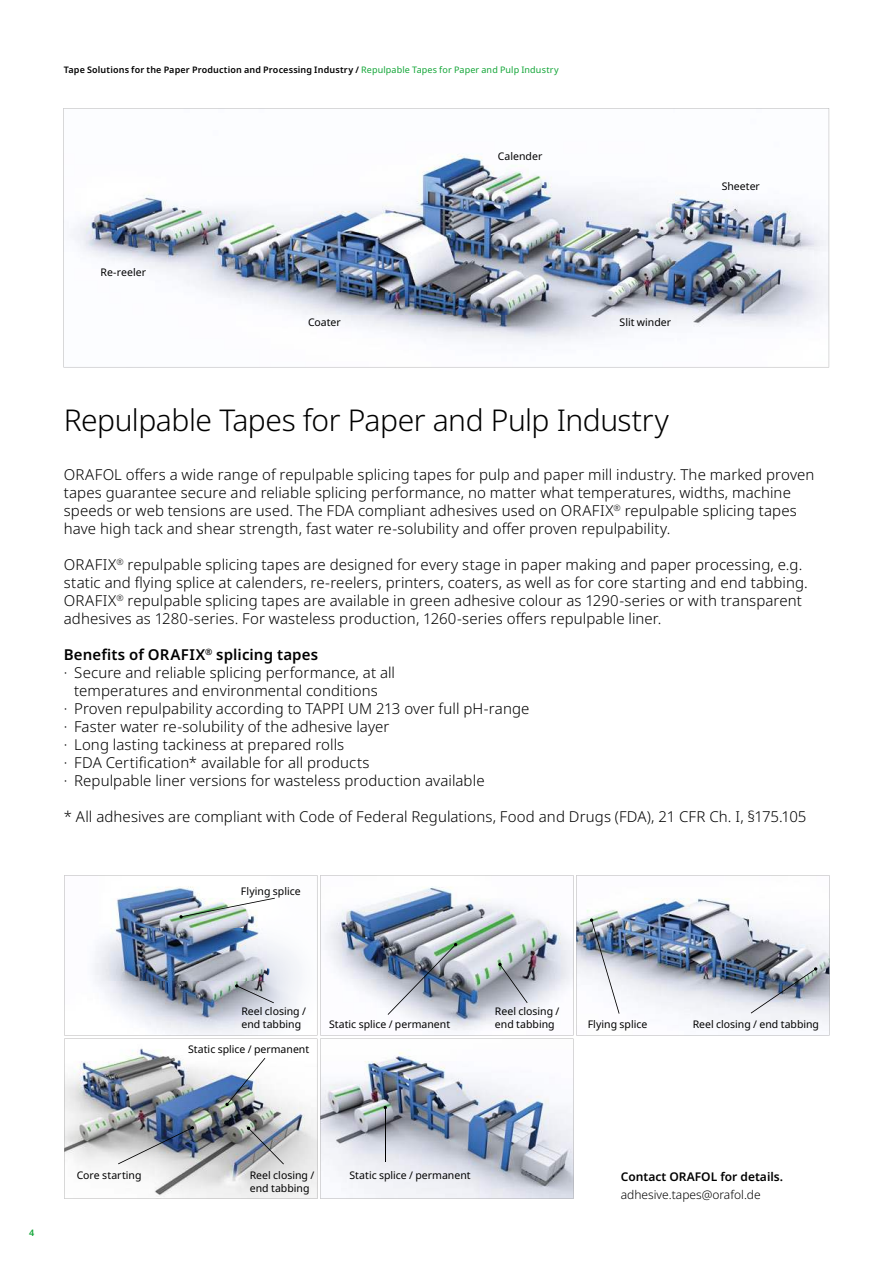
<style>
.page{position:relative;width:893px;height:1263px;background:#fff}
.page>*{position:absolute;margin:0;border:0;box-sizing:border-box;transform-origin:0 0}
.t1{font:300 30px "Noto Sans";letter-spacing:-.015em;color:#000}
.t2{font:300 15px/18px "Noto Sans";letter-spacing:.005em;color:#000}
.t3{font:600 15px "Noto Sans";letter-spacing:.01em;color:#000}
.t4{font:600 12px "Noto Sans";color:#000}
.t5{font:300 12px "Noto Sans";color:#000}
.t6{font:10.5px/12.6px "Noto Sans";color:#000}
.t7{font:600 9px "Noto Sans";letter-spacing:.015em;color:#000}
.t8{font:600 9px "Noto Sans";color:#12a537}
.s1{font-weight:400;color:#12a537}
</style>
<div class="page">
<img style="left:63px;top:108px;width:766px;height:259px">
<img style="left:64px;top:875px;width:765px;height:324px">
<p class="t7" style="left:64px;top:64px;width:496px">Tape Solutions for the Paper Production and Processing Industry / <span class="s1">Repulpable Tapes for Paper and Pulp Industry</span></p>
<p class="t6" style="left:101px;top:266px;width:47px">Re-reeler</p>
<p class="t6" style="left:498px;top:151px;width:46px">Calender</p>
<p class="t6" style="left:308px;top:317px;width:34px">Coater</p>
<p class="t6" style="left:620px;top:317px;width:53px">Slit winder</p>
<h1 class="t1" style="left:64px;top:399px;width:606px">Repulpable Tapes for Paper and Pulp Industry</h1>
<p class="t6" style="left:722px;top:180px;width:40px">Sheeter</p>
<p class="t2" style="left:64px;top:466px;width:752px">ORAFOL offers a wide range of repulpable splicing tapes for pulp and paper mill industry. The marked proven tapes guarantee secure and reliable splicing performance, no matter what temperatures, widths, machine speeds or web tensions are used. The FDA compliant adhesives used on ORAFIX<sup>®</sup> repulpable splicing tapes have high tack and shear strength, fast water re-solubility and offer proven repulpability.</p>
<p class="t2" style="left:64px;top:556px;width:746px">ORAFIX<sup>®</sup> repulpable splicing tapes are designed for every stage in paper making and paper processing, e.g. static and 昀氀ying splice at calenders, re-reelers, printers, coaters, as well as for core starting and end tabbing.<br>ORAFIX<sup>®</sup> repulpable splicing tapes are available in green adhesive colour as 1290-series or with transparent adhesives as 1280-series. For wasteless production, 1260-series offers repulpable liner.</p>
<p class="t3" style="left:64px;top:644px;width:256px">Bene昀椀ts of ORAFIX<sup>®</sup> splicing tapes</p>
<p class="t2" style="left:64px;top:665px;width:333px">· Secure and reliable splicing performance, at all</p>
<p class="t2" style="left:74px;top:683px;width:305px">temperatures and environmental conditions</p>
<p class="t2" style="left:64px;top:700px;width:467px">· Proven repulpability according to TAPPI UM 213 over full pH-range</p>
<p class="t2" style="left:64px;top:719px;width:327px">· Faster water re-solubility of the adhesive layer</p>
<p class="t2" style="left:64px;top:736px;width:282px">· Long lasting tackiness at prepared rolls</p>
<p class="t2" style="left:64px;top:754px;width:307px">· FDA Certi昀椀cation* available for all products</p>
<p class="t2" style="left:64px;top:773px;width:422px">· Repulpable liner versions for wasteless production available</p>
<p class="t2" style="left:64px;top:808px;width:744px">* All adhesives are compliant with Code of Federal Regulations, Food and Drugs (FDA), 21 CFR Ch. I, §175.105</p>
<p class="t6" style="left:241px;top:886px;width:61px">Flying splice</p>
<p class="t6" style="left:241px;top:1006px;width:66px">Reel closing / end tabbing</p>
<p class="t6" style="left:188px;top:1044px;width:123px">Static splice / permanent</p>
<p class="t6" style="left:495px;top:1006px;width:66px">Reel closing / end tabbing</p>
<p class="t6" style="left:329px;top:1018px;width:123px">Static splice / permanent</p>
<p class="t6" style="left:588px;top:1018px;width:61px">Flying splice</p>
<p class="t6" style="left:693px;top:1018px;width:128px">Reel closing / end tabbing</p>
<p class="t8" style="left:29px;top:1229px;width:7px">4</p>
<p class="t6" style="left:77px;top:1170px;width:66px">Core starting</p>
<p class="t6" style="left:250px;top:1170px;width:66px">Reel closing / end tabbing</p>
<p class="t6" style="left:350px;top:1170px;width:123px">Static splice / permanent</p>
<p class="t4" style="left:621px;top:1168px;width:164px">Contact ORAFOL for details.</p>
<p class="t5" style="left:621px;top:1186px;width:141px">adhesive.tapes@orafol.de</p>
</div>
